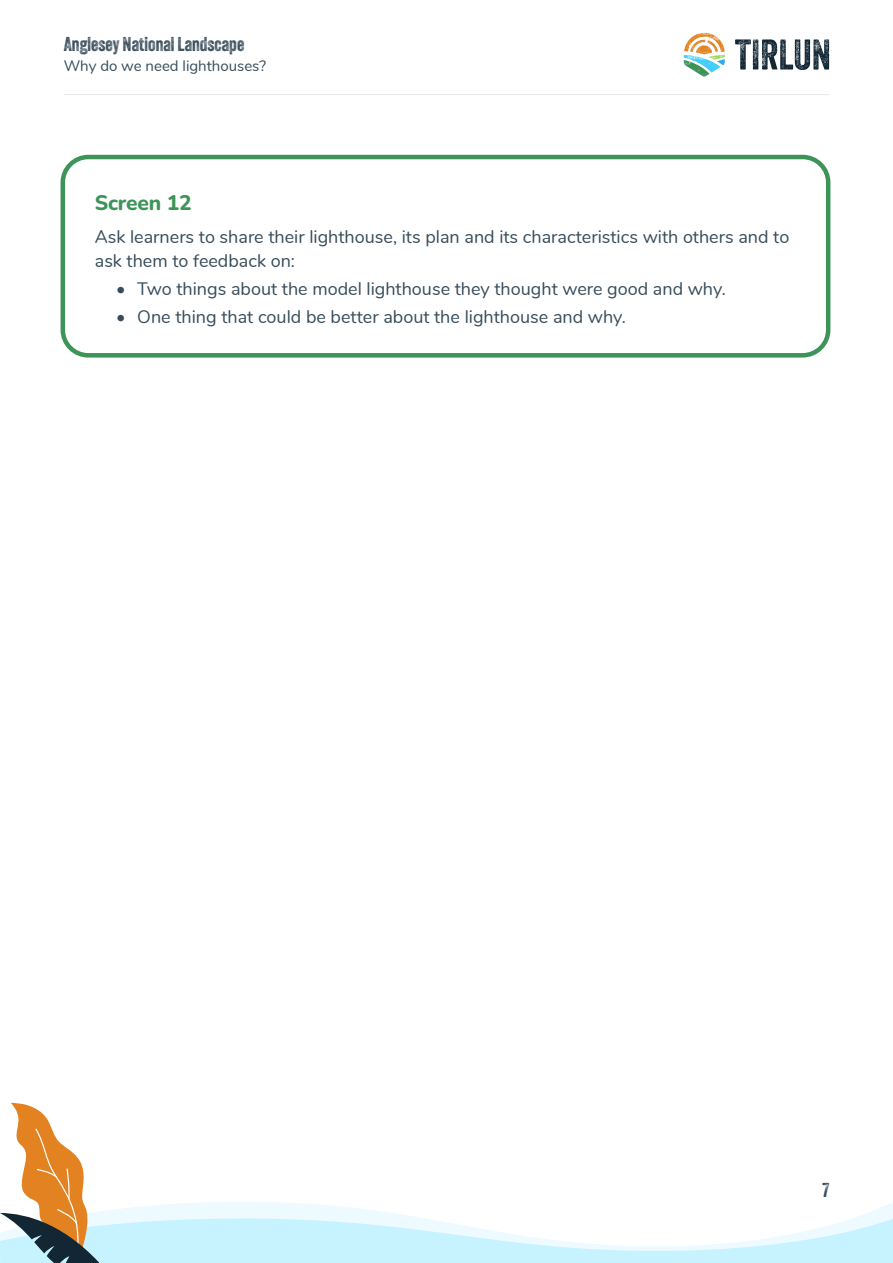
<style>
.page{position:relative;width:893px;height:1263px;background:#fff}
.page>*{position:absolute;margin:0;border:0;box-sizing:border-box;transform-origin:0 0}
.Page_section_heading{font:800 21px "Nunito";letter-spacing:-.01em;color:#3d9459}
.t1{font:19.5px "Veneer Two";color:#374c5a}
.Body_text{font:18px/24px "Nunito";color:#374c5a}
.t2{font:15px "Nunito";color:#374c5a}
</style>
<div class="page">
<svg style="left:735px;top:39px;width:94px;height:31px"></svg>
<svg style="left:684px;top:33px;width:41px;height:44px"></svg>
<hr style="left:64px;top:94px;width:765px;height:1px;background:#e6e7e9">
<svg style="left:0;top:1102px;width:893px;height:161px"></svg>
<div style="left:61px;top:155px;width:769px;height:203px;border:4px solid #3d9459;border-radius:26px"></div>
<p class="t1" style="left:64px;top:32px;width:182px">Anglesey National Landscape</p>
<p class="t2" style="left:64px;top:54px;width:204px">Why do we need lighthouses?</p>
<p class="Page_section_heading" style="left:95px;top:188px;width:98px">Screen 12</p>
<p class="Body_text" style="left:95px;top:223px;width:696px">Ask learners to share their lighthouse, its plan and its characteristics with others and to ask them to feedback on:</p>
<p class="Body_text" style="left:116px;top:276px;width:611px">• Two things about the model lighthouse they thought were good and why.</p>
<p class="Body_text" style="left:116px;top:304px;width:511px">• One thing that could be better about the lighthouse and why.</p>
<p class="t1" style="left:822px;top:1178px;width:8px">7</p>
</div>
